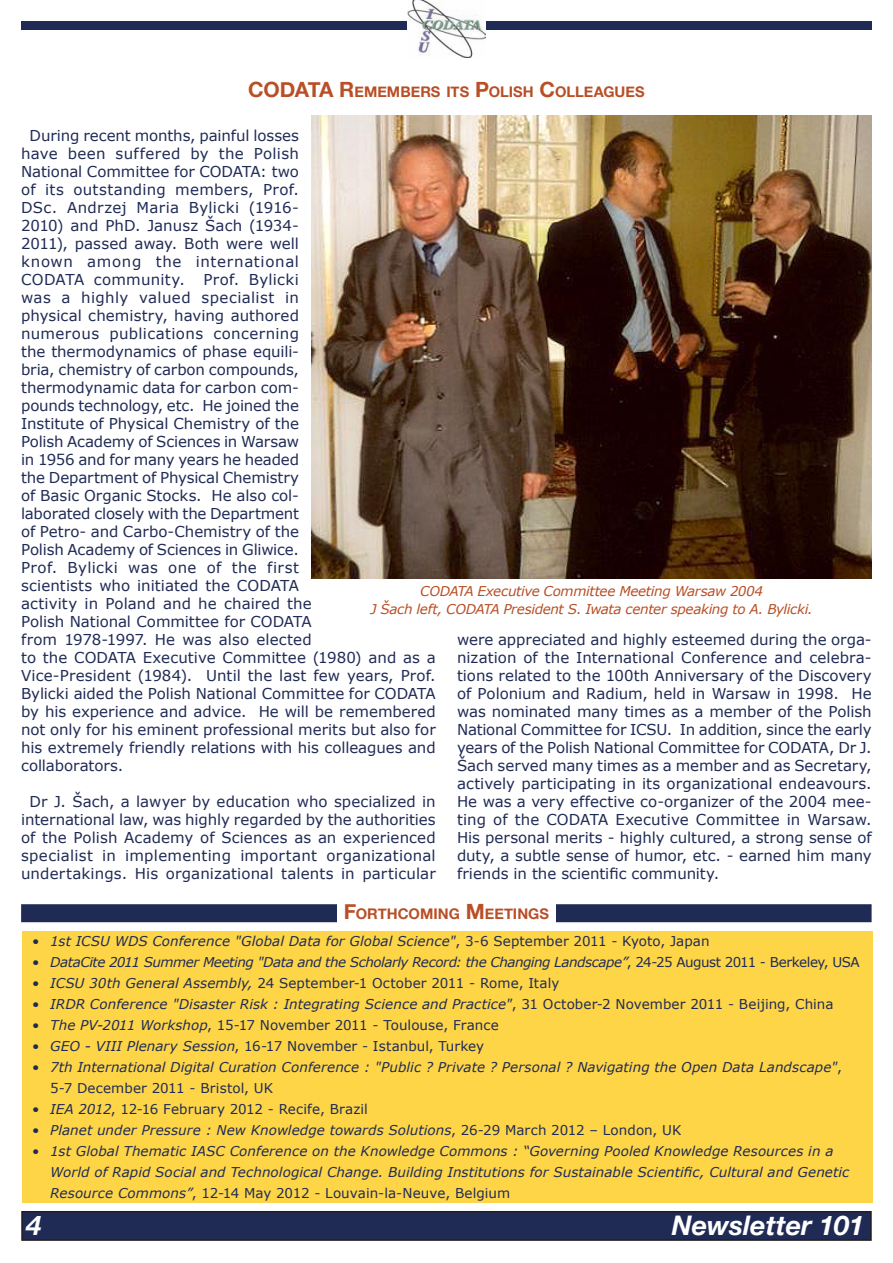
<style>
.page{position:relative;width:893px;height:1263px;background:#fff}
.page>*{position:absolute;margin:0;border:0;box-sizing:border-box;transform-origin:0 0}
.t1{font:italic 700 27px "Helvetica Neue";color:#fff}
.Titre{font:700 21px "Helvetica Neue";color:#b84f26}
.Texte_courant{font:15px/18px "Verdana";color:#202b55}
.Titre-2{font:700 14.7px "Helvetica Neue";color:#b84f26}
.t2{font:italic 13.5px/21px "Verdana";letter-spacing:.005em;color:#202b55}
.t3{font:13.5px "Verdana";letter-spacing:.005em;color:#202b55}
.t4{font:italic 13.5px "Verdana";letter-spacing:-.035em;color:#202b55}
.Légendes{font:italic 13.5px "Verdana";letter-spacing:-.025em;color:#b84f26}
.s1{font-size:21px}
.s2{font-style:normal}
.s3{font-style:italic}
</style>
<div class="page">
<div style="left:22px;top:1212px;width:849px;height:28px;background:#202b55"></div>
<div style="left:21px;top:1211px;width:851px;height:30px;border:2px solid #231f20"></div>
<div style="left:21px;top:21px;width:851px;height:8px;background:#202b55"></div>
<img style="left:408px;top:0;width:77px;height:58px">
<div style="left:21px;top:904px;width:851px;height:18px;background:#202b55"></div>
<div style="left:337px;top:889px;width:219px;height:40px;background:#fff"></div>
<div style="left:22px;top:931px;width:851px;height:271px;background:#fed547"></div>
<img style="left:312px;top:116px;width:560px;height:462px">
<p class="Titre" style="left:248px;top:77px;width:31px">CODATA</p>
<p class="Titre-2" style="left:339px;top:83px;width:307px"><span class="s1">R</span>EMEMBERS ITS <span class="s1">P</span>OLISH <span class="s1">C</span>OLLEAGUES</p>
<p class="Texte_courant" style="left:21px;top:127px;width:416px;text-indent:9px">During recent months, painful losses<br>have been suffered by the Polish<br>National Committee for CODATA: two<br>of its outstanding members, Prof.<br>DSc. Andrzej Maria Bylicki (1916-<br>2010) and PhD. Janusz Šach (1934-<br>2011), passed away. Both were well<br>known among the international<br>CODATA community. Prof. Bylicki<br>was a highly valued specialist in<br>physical chemistry, having authored<br>numerous publications concerning<br>the thermodynamics of phase equili-<br>bria, chemistry of carbon compounds,<br>thermodynamic data for carbon com-<br>pounds technology, etc. He joined the<br>Institute of Physical Chemistry of the<br>Polish Academy of Sciences in Warsaw<br>in 1956 and for many years he headed<br>the Department of Physical Chemistry<br>of Basic Organic Stocks. He also col-<br>laborated closely with the Department<br>of Petro- and Carbo-Chemistry of the<br>Polish Academy of Sciences in Gliwice.<br>Prof. Bylicki was one of the first<br>scientists who initiated the CODATA<br>activity in Poland and he chaired the<br>Polish National Committee for CODATA<br>from 1978-1997. He was also elected<br>to the CODATA Executive Committee (1980) and as a Vice-President (1984). Until the last few years, Prof.<br>Bylicki aided the Polish National Committee for CODATA by his experience and advice. He will be remembered not only for his eminent professional merits but also for his extremely friendly relations with his colleagues and collaborators.</p>
<p class="Texte_courant" style="left:21px;top:793px;width:416px;text-align:center">Dr J. Šach, a lawyer by education who specialized in international law, was highly regarded by the authorities of the Polish Academy of Sciences as an experienced specialist in implementing important organizational undertakings. His organizational talents in particular</p>
<p class="Légendes" style="left:420px;top:583px;width:344px">CODATA Executive Committee Meeting Warsaw 2004</p>
<p class="Légendes" style="left:371px;top:600px;width:444px">J Šach left, CODATA President S. Iwata center speaking to A. Bylicki.</p>
<p class="Texte_courant" style="left:457px;top:631px;width:416px;text-align:justify">were appreciated and highly esteemed during the orga&shy;nization of the International Conference and celebra&shy;tions related to the 100th Anniversary of the Discovery of Polonium and Radium, held in Warsaw in 1998. He was nominated many times as a member of the Polish National Committee for ICSU. In addition, since the early years of the Polish National Committee for CODATA, Dr J.<br>Šach served many times as a member and as Secretary, actively participating in its organizational endeavours.<br>He was a very effective co-organizer of the 2004 mee&shy;ting of the CODATA Executive Committee in Warsaw.<br>His personal merits - highly cultured, a strong sense of duty, a subtle sense of humor, etc. - earned him many friends in the scientific community.</p>
<p class="Titre-2" style="left:344px;top:905px;width:207px"><span class="s1">F</span>ORTHCOMING <span class="s1">M</span> EETINGS</p>
<p class="t2" style="left:32px;top:930px;width:679px"><span class="s2">•</span> 1st ICSU WDS Conference "Global Data for Global Science"<span class="s2">, 3-6 September 2011 - Kyoto, Japan</span></p>
<p class="t4" style="left:32px;top:953px;width:829px"><span class="s2">•</span> DataCite 2011 Summer Meeting "Data and the Scholarly Record: the Changing Landscape”<span class="s2">, 24-25 August 2011 - Berkeley, USA</span></p>
<p class="t3" style="left:32px;top:974px;width:529px">• <span class="s3">ICSU 30th General Assembly,</span> 24 September-1 October 2011 - Rome, Italy</p>
<p class="t2" style="left:32px;top:993px;width:803px"><span class="s2">•</span> IRDR Conference "Disaster Risk : Integrating Science and Practice"<span class="s2">, 31 October-2 November 2011 - Beijing, China</span></p>
<p class="t3" style="left:32px;top:1016px;width:468px">• <span class="s3">The PV-2011 Workshop</span>, 15-17 November 2011 - Toulouse, France</p>
<p class="t3" style="left:32px;top:1037px;width:453px">• <span class="s3">GEO - VIII Plenary Session</span>, 16-17 November - Istanbul, Turkey</p>
<p class="t2" style="left:32px;top:1056px;width:811px"><span class="s2">•</span> 7th International Digital Curation Conference : "Public ? Private ? Personal ? Navigating the Open Data Landscape"<span class="s2">,</span></p>
<p class="t3" style="left:50px;top:1079px;width:224px">5-7 December 2011 - Bristol, UK</p>
<p class="t3" style="left:32px;top:1100px;width:337px">• <span class="s3">IEA 2012</span>, 12-16 February 2012 - Recife, Brazil</p>
<p class="t2" style="left:32px;top:1119px;width:651px"><span class="s2">•</span> Planet under Pressure : New Knowledge towards Solutions<span class="s2">, 26-29 March 2012 – London, UK</span></p>
<p class="t2" style="left:50px;top:1140px;width:801px;text-indent:-18px"><span class="s2">•</span> 1st Global Thematic IASC Conference on the Knowledge Commons : “Governing Pooled Knowledge Resources in a<br>World of Rapid Social and Technological Change. Building Institutions for Sustainable Scientific, Cultural and Genetic<br>Resource Commons”<span class="s2">, 12-14 May 2012 - Louvain-la-Neuve, Belgium</span></p>
<h1 class="t1" style="left:27px;top:1209px;width:17px">4</h1>
<h1 class="t1" style="left:672px;top:1209px;width:194px">Newsletter 101</h1>
</div>
